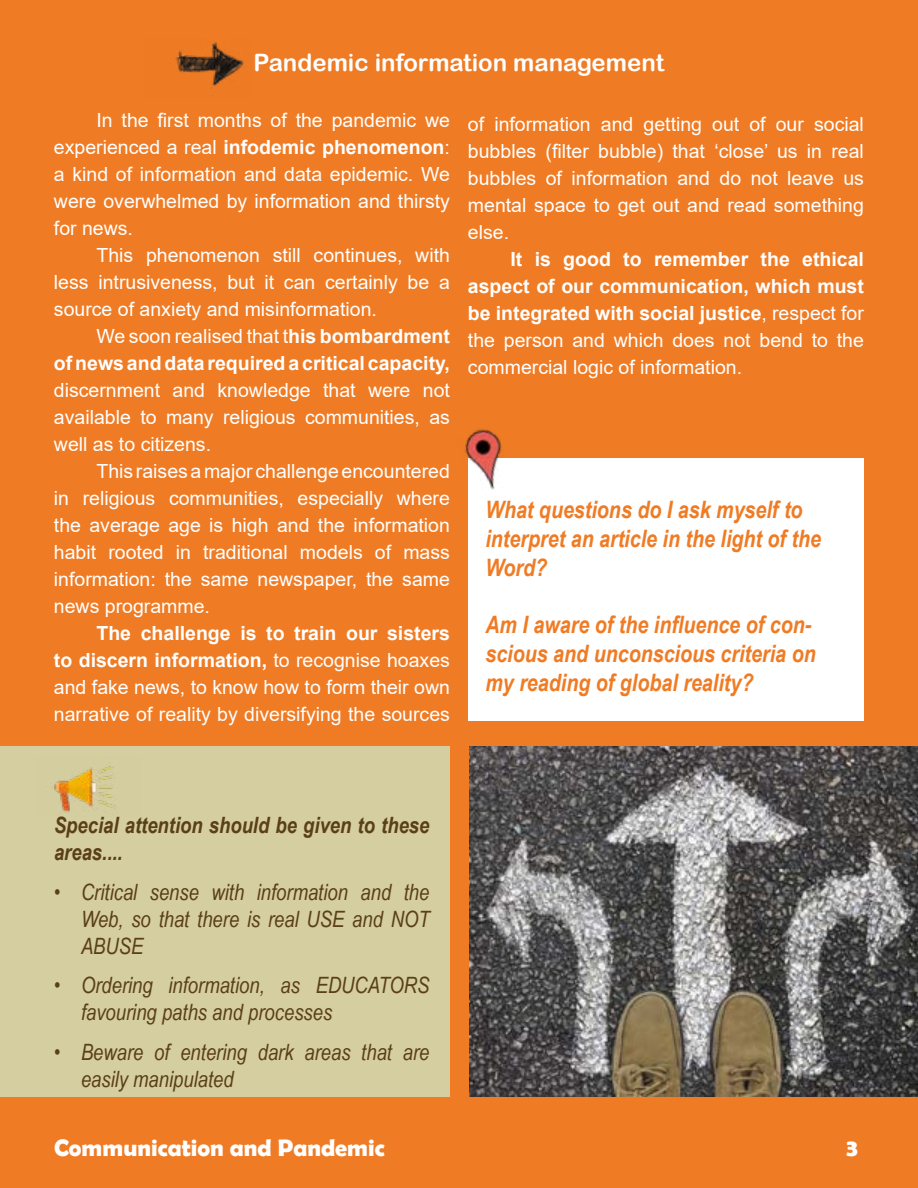
<style>
.page{position:relative;width:918px;height:1188px;background:#ef7c25}
.page>*{position:absolute;margin:0;border:0;box-sizing:border-box;transform-origin:0 0}
.t1{font:italic 700 24px/28.8px "Arial Narrow";color:#ef7c25}
.t2{font:24px "Arial Rounded MT Bold";color:#fff}
.t3{font:700 24px "Berlin Sans FB Demi";color:#fff}
.t4{font:italic 22.5px/27px "Arial Narrow";color:#5a3f19}
.t5{font:italic 700 22.5px/27px "Arial Narrow";color:#5a3f19}
.t6{font:19.5px/27px "Arial";color:#fff;text-align:justify}
.t7{font:700 19.5px/27px "Arial";color:#fff;text-align:right}
.s1{font-weight:700}
.s2{font-weight:400}
</style>
<div class="page">
<img style="left:175px;top:42px;width:69px;height:47px">
<div style="left:468px;top:458px;width:396px;height:262px;background:#fff"></div>
<img style="left:465px;top:429px;width:37px;height:61px">
<div style="left:0;top:746px;width:450px;height:351px;background:#d5cea1"></div>
<img style="left:52px;top:766px;width:63px;height:47px">
<img style="left:470px;top:746px;width:448px;height:351px">
<p class="t2" style="left:254px;top:49px;width:412px">Pandemic information management</p>
<p class="t6" style="left:54px;top:107px;width:398px;text-indent:43px">In the first months of the pandemic we experienced a real <span class="s1">infodemic phenomenon</span>: a kind of information and data epidemic. We were overwhelmed by information and thirsty for news.</p>
<p class="t6" style="left:54px;top:242px;width:398px;text-indent:43px">This phenomenon still continues, with less intrusiveness, but it can certainly be a source of anxiety and misinformation.</p>
<p class="t7" style="left:54px;top:323px;width:398px"><span class="s2">We soon realised that t</span>his bombardment<br>of news and data required a critical capacity,</p>
<p class="t6" style="left:54px;top:377px;width:397px">discernment and knowledge that were not available to many religious communities, as well as to citizens.</p>
<p class="t6" style="left:54px;top:458px;width:397px;text-indent:43px">This raises a major challenge encountered in religious communities, especially where the average age is high and the information habit rooted in traditional models of mass information: the same newspaper, the same news programme.</p>
<p class="t6" style="left:54px;top:620px;width:398px;text-indent:43px"><span class="s1">The challenge is to train our sisters to discern information,</span> to recognise hoaxes and fake news, to know how to form their own narrative of reality by diversifying the sources</p>
<p class="t6" style="left:468px;top:110px;width:397px">of information and getting out of our social bubbles (filter bubble) that ‘close’ us in real bubbles of information and do not leave us mental space to get out and read something else.</p>
<p class="t7" style="left:468px;top:246px;width:398px;text-align:justify;text-indent:43px">It is good to remember the ethical aspect of our communication, which must be integrated with social justice<span class="s2">, respect for the person and which does not bend to the commercial logic of information.</span></p>
<p class="t1" style="left:485px;top:494px;width:337px">What questions do I ask myself to interpret an article in the light of the<br>Word?</p>
<p class="t1" style="left:485px;top:609px;width:332px">Am I aware of the influence of con&shy;scious and unconscious criteria on my reading of global reality?</p>
<p class="t5" style="left:54px;top:810px;width:377px">Special attention should be given to these areas....</p>
<p class="t4" style="left:81px;top:878px;width:350px;text-align:justify;text-indent:-27px">• Critical sense with information and the Web, so that there is real USE and NOT ABUSE</p>
<p class="t4" style="left:81px;top:971px;width:350px;text-indent:-27px">• Ordering information, as EDUCATORS favouring paths and processes</p>
<p class="t4" style="left:81px;top:1038px;width:350px;text-indent:-27px">• Beware of entering dark areas that are easily manipulated</p>
<p class="t3" style="left:54px;top:1134px;width:332px">Communication and Pandemic</p>
<p class="t3" style="left:846px;top:1134px;width:13px">3</p>
</div>
